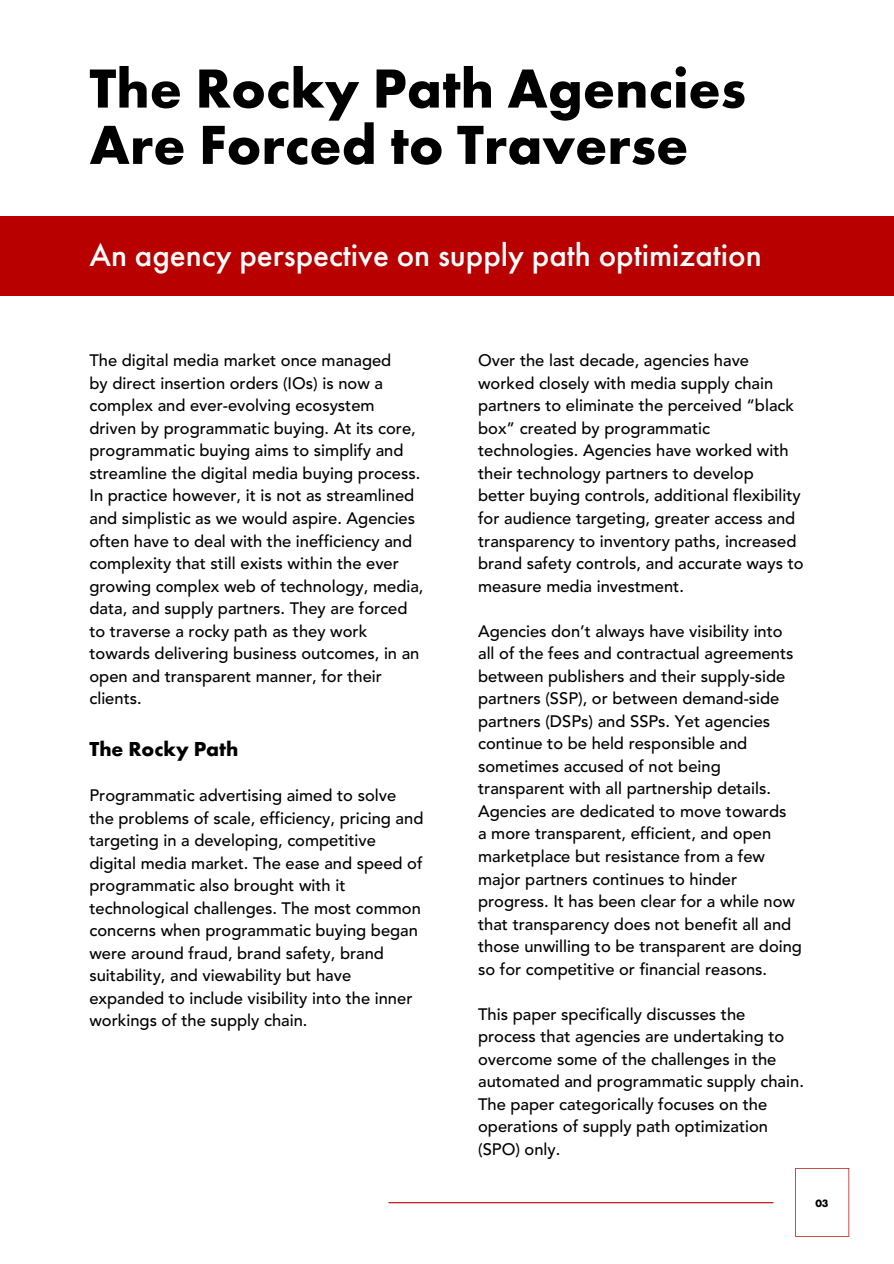
<style>
.page{position:relative;width:894px;height:1264px;background:#fff}
.page>*{position:absolute;margin:0;border:0;box-sizing:border-box;transform-origin:0 0}
.t1{font:700 57px/56.2px "Futura PT";color:#000}
.t2{font:500 33px "Futura PT";color:#fff}
.t3{font:700 21px "Futura PT";color:#000}
.t4{font:500 16.5px/22.5px "Avenir LT Std";color:#000}
.t5{font:700 11.1px "Futura PT";color:#000}
</style>
<div class="page">
<div style="left:0;top:216px;width:893px;height:80px;background:#b80000"></div>
<svg style="left:795px;top:1168px;width:53px;height:68px"></svg>
<hr style="left:389px;top:1202px;width:384px;height:1px;background:#b80000">
<p class="t1" style="left:89px;top:60px;width:658px">The Rocky Path Agencies<br>Are Forced to Traverse</p>
<p class="t2" style="left:89px;top:234px;width:673px">An agency perspective on supply path optimization</p>
<p class="t4" style="left:89px;top:351px;width:303px">The digital media market once managed</p>
<p class="t4" style="left:89px;top:373px;width:335px">by direct insertion orders (IOs) is now a complex and ever-evolving ecosystem driven by programmatic buying. At its core, programmatic buying aims to simplify and streamline the digital media buying process.<br>In practice however, it is not as streamlined and simplistic as we would aspire. Agencies often have to deal with the inefficiency and complexity that still exists within the ever growing complex web of technology, media, data, and supply partners. They are forced to traverse a rocky path as they work towards delivering business outcomes, in an open and transparent manner, for their clients.</p>
<p class="t3" style="left:89px;top:735px;width:150px">The Rocky Path</p>
<p class="t4" style="left:89px;top:785px;width:335px">Programmatic advertising aimed to solve the problems of scale, efficiency, pricing and targeting in a developing, competitive digital media market. The ease and speed of programmatic also brought with it technological challenges. The most common concerns when programmatic buying began were around fraud, brand safety, brand suitability, and viewability but have expanded to include visibility into the inner workings of the supply chain.</p>
<p class="t4" style="left:478px;top:351px;width:327px">Over the last decade, agencies have worked closely with media supply chain partners to eliminate the perceived “black box” created by programmatic technologies. Agencies have worked with their technology partners to develop better buying controls, additional flexibility for audience targeting, greater access and transparency to inventory paths, increased brand safety controls, and accurate ways to measure media investment.</p>
<p class="t4" style="left:478px;top:621px;width:306px">Agencies don’t always have visibility into</p>
<p class="t4" style="left:478px;top:643px;width:317px">all of the fees and contractual agreements between publishers and their supply-side partners (SSP), or between demand-side partners (DSPs) and SSPs. Yet agencies continue to be held responsible and sometimes accused of not being transparent with all partnership details.</p>
<p class="t4" style="left:478px;top:801px;width:310px">Agencies are dedicated to move towards</p>
<p class="t4" style="left:478px;top:824px;width:325px">a more transparent, efficient, and open marketplace but resistance from a few major partners continues to hinder progress. It has been clear for a while now that transparency does not benefit all and those unwilling to be transparent are doing so for competitive or financial reasons.</p>
<p class="t4" style="left:478px;top:1004px;width:327px">This paper specifically discusses the process that agencies are undertaking to overcome some of the challenges in the automated and programmatic supply chain.<br>The paper categorically focuses on the operations of supply path optimization (SPO) only.</p>
<p class="t5" style="left:815px;top:1195px;width:15px">03</p>
</div>
